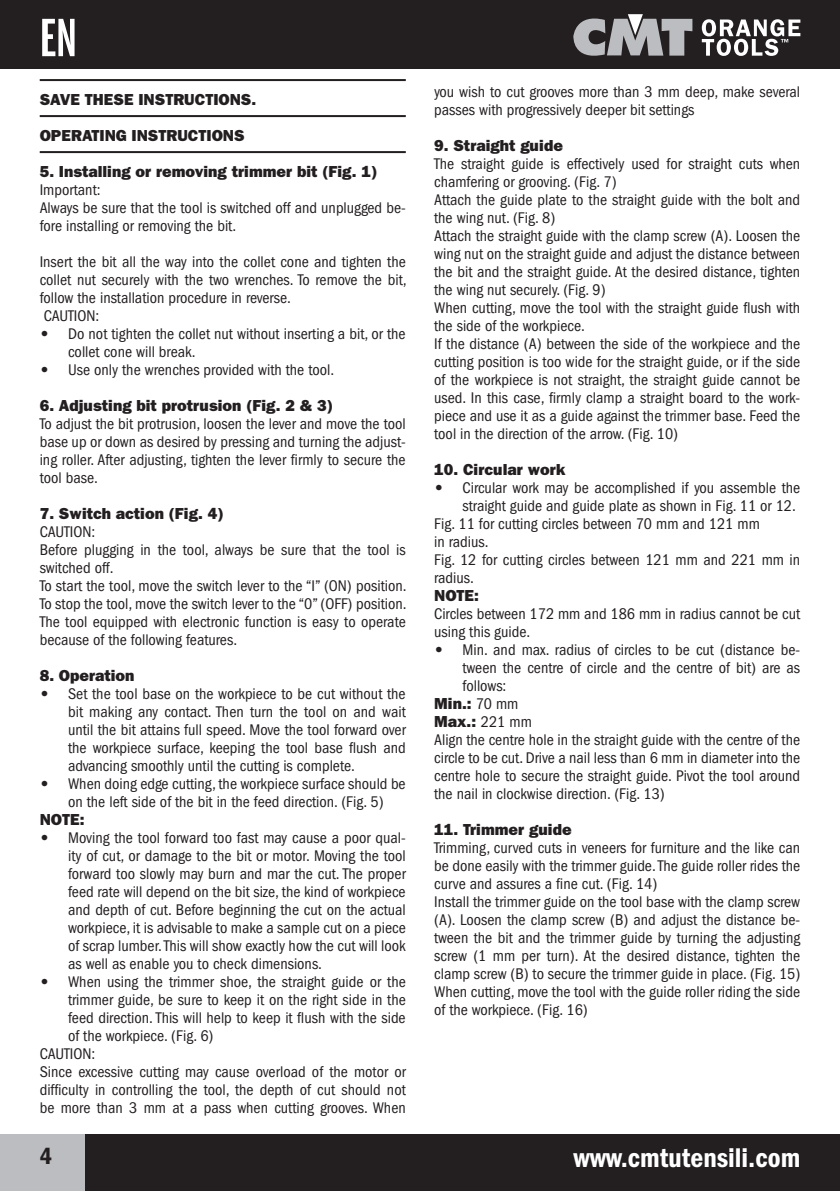
<style>
.page{position:relative;width:840px;height:1191px;background:#fff}
.page>*{position:absolute;margin:0;border:0;box-sizing:border-box;transform-origin:0 0}
.t1{font:56px "Franklin Gothic Demi X Cmpr";color:#fff}
.t2{font:600 condensed 28px "Franklin Gothic";color:#fff}
.t3{font:600 condensed 24px "Franklin Gothic";color:#231f20}
.t4{font:condensed 16px/18px "Franklin Gothic";color:#231f20}
.t5{font:800 16px "Franklin Gothic";color:#231f20}
.s1{font-weight:800;font-stretch:normal}
.s2{font-weight:400;font-stretch:condensed}
</style>
<div class="page">
<div style="left:0;top:0;width:839px;height:68px;background:#231f20"></div>
<svg style="left:701px;top:19px;width:99px;height:37px"></svg>
<svg style="left:573px;top:14px;width:119px;height:42px"></svg>
<div style="left:0;top:1134px;width:85px;height:57px;background:#bcbdc0"></div>
<div style="left:85px;top:1134px;width:754px;height:57px;background:#231f20"></div>
<hr style="left:40px;top:79px;width:365px;height:2px;background:#231f20">
<hr style="left:40px;top:115px;width:365px;height:2px;background:#231f20">
<hr style="left:40px;top:151px;width:365px;height:2px;background:#231f20">
<h1 class="t1" style="left:40px;top:7px;width:39px">EN</h1>
<p class="t5" style="left:40px;top:90px;width:218px">SAVE THESE INSTRUCTIONS.</p>
<p class="t5" style="left:40px;top:126px;width:206px">OPERATING INSTRUCTIONS</p>
<p class="t5" style="left:40px;top:162px;width:339px">5. Installing or removing trimmer bit (Fig. 1)</p>
<p class="t4" style="left:40px;top:181px;width:367px">Important:<br>Always be sure that the tool is switched off and unplugged be&shy;fore installing or removing the bit.</p>
<p class="t4" style="left:40px;top:253px;width:368px">Insert the bit all the way into the collet cone and tighten the collet nut securely with the two wrenches. To remove the bit, follow the installation procedure in reverse.<br>CAUTION:</p>
<p class="t4" style="left:68px;top:325px;width:339px;text-indent:-28px"><span class="s1">•</span> Do not tighten the collet nut without inserting a bit, or the collet cone will break.</p>
<p class="t4" style="left:40px;top:361px;width:296px"><span class="s1">•</span> Use only the wrenches provided with the tool.</p>
<p class="t5" style="left:40px;top:396px;width:294px">6. Adjusting bit protrusion (Fig. 2 &amp; 3)</p>
<p class="t4" style="left:40px;top:415px;width:367px;text-align:justify">To adjust the bit protrusion, loosen the lever and move the tool base up or down as desired by pressing and turning the adjust&shy;ing roller. After adjusting, tighten the lever firmly to secure the tool base.</p>
<p class="t5" style="left:40px;top:504px;width:185px">7. Switch action (Fig. 4)</p>
<p class="t4" style="left:40px;top:523px;width:368px">CAUTION:<br>Before plugging in the tool, always be sure that the tool is switched off.<br>To start the tool, move the switch lever to the “I” (ON) position.<br>To stop the tool, move the switch lever to the “0” (OFF) position.<br>The tool equipped with electronic function is easy to operate because of the following features.</p>
<p class="t5" style="left:40px;top:666px;width:96px">8. Operation</p>
<p class="t4" style="left:68px;top:685px;width:339px;text-align:justify;text-indent:-28px"><span class="s1">•</span> Set the tool base on the workpiece to be cut without the bit making any contact. Then turn the tool on and wait until the bit attains full speed. Move the tool forward over the workpiece surface, keeping the tool base flush and advancing smoothly until the cutting is complete.</p>
<p class="t4" style="left:40px;top:775px;width:367px;text-align:center"><span class="s1">•</span> When doing edge cutting, the workpiece surface should be on the left side of the bit in the feed direction. (Fig. 5)</p>
<p class="t5" style="left:40px;top:810px;width:46px">NOTE:</p>
<p class="t4" style="left:68px;top:829px;width:339px;text-align:justify;text-indent:-28px"><span class="s1">•</span> Moving the tool forward too fast may cause a poor qual&shy;ity of cut, or damage to the bit or motor. Moving the tool forward too slowly may burn and mar the cut. The proper feed rate will depend on the bit size, the kind of workpiece and depth of cut. Before beginning the cut on the actual workpiece, it is advisable to make a sample cut on a piece of scrap lumber. This will show exactly how the cut will look as well as enable you to check dimensions.</p>
<p class="t4" style="left:40px;top:973px;width:367px"><span class="s1">•</span> When using the trimmer shoe, the straight guide or the</p>
<p class="t4" style="left:68px;top:991px;width:339px">trimmer guide, be sure to keep it on the right side in the</p>
<p class="t4" style="left:68px;top:1009px;width:339px">feed direction. This will help to keep it flush with the side</p>
<p class="t4" style="left:68px;top:1027px;width:147px">of the workpiece. (Fig. 6)</p>
<p class="t4" style="left:40px;top:1045px;width:57px">CAUTION:</p>
<p class="t4" style="left:40px;top:1063px;width:367px">Since excessive cutting may cause overload of the motor or</p>
<p class="t4" style="left:40px;top:1081px;width:367px">difficulty in controlling the tool, the depth of cut should not</p>
<p class="t4" style="left:40px;top:1099px;width:367px">be more than 3 mm at a pass when cutting grooves. When</p>
<p class="t4" style="left:434px;top:83px;width:367px">you wish to cut grooves more than 3 mm deep, make several passes with progressively deeper bit settings</p>
<p class="t5" style="left:434px;top:136px;width:130px">9. Straight guide</p>
<p class="t4" style="left:434px;top:155px;width:367px">The straight guide is effectively used for straight cuts when chamfering or grooving. (Fig. 7)<br>Attach the guide plate to the straight guide with the bolt and the wing nut. (Fig. 8)<br>Attach the straight guide with the clamp screw (A). Loosen the wing nut on the straight guide and adjust the distance between the bit and the straight guide. At the desired distance, tighten the wing nut securely. (Fig. 9)<br>When cutting, move the tool with the straight guide flush with the side of the workpiece.<br>If the distance (A) between the side of the workpiece and the cutting position is too wide for the straight guide, or if the side of the workpiece is not straight, the straight guide cannot be used. In this case, firmly clamp a straight board to the work&shy;piece and use it as a guide against the trimmer base. Feed the tool in the direction of the arrow. (Fig. 10)</p>
<p class="t5" style="left:434px;top:460px;width:133px">10. Circular work</p>
<p class="t4" style="left:434px;top:479px;width:367px"><span class="s1">•</span> Circular work may be accomplished if you assemble the</p>
<p class="t4" style="left:462px;top:497px;width:334px">straight guide and guide plate as shown in Fig. 11 or 12.</p>
<p class="t4" style="left:434px;top:515px;width:327px">Fig. 11 for cutting circles between 70 mm and 121 mm</p>
<p class="t4" style="left:434px;top:533px;width:56px">in radius.</p>
<p class="t4" style="left:434px;top:551px;width:367px">Fig. 12 for cutting circles between 121 mm and 221 mm in</p>
<p class="t4" style="left:434px;top:569px;width:41px">radius.</p>
<p class="t5" style="left:434px;top:586px;width:46px">NOTE:</p>
<p class="t4" style="left:434px;top:605px;width:367px">Circles between 172 mm and 186 mm in radius cannot be cut using this guide.</p>
<p class="t4" style="left:434px;top:641px;width:367px"><span class="s1">•</span> Min. and max. radius of circles to be cut (distance be-</p>
<p class="t4" style="left:462px;top:659px;width:339px">tween the centre of circle and the centre of bit) are as</p>
<p class="t4" style="left:462px;top:677px;width:45px">follows:</p>
<p class="t5" style="left:434px;top:694px;width:86px">Min.: <span class="s2">70 mm</span></p>
<p class="t5" style="left:434px;top:712px;width:99px">Max.: <span class="s2">221 mm</span></p>
<p class="t4" style="left:434px;top:731px;width:367px">Align the centre hole in the straight guide with the centre of the</p>
<p class="t4" style="left:434px;top:749px;width:367px">circle to be cut. Drive a nail less than 6 mm in diameter into the</p>
<p class="t4" style="left:434px;top:767px;width:367px">centre hole to secure the straight guide. Pivot the tool around</p>
<p class="t4" style="left:434px;top:785px;width:232px">the nail in clockwise direction. (Fig. 13)</p>
<p class="t5" style="left:434px;top:820px;width:139px">11. Trimmer guide</p>
<p class="t4" style="left:434px;top:839px;width:367px">Trimming, curved cuts in veneers for furniture and the like can be done easily with the trimmer guide. The guide roller rides the curve and assures a fine cut. (Fig. 14)<br>Install the trimmer guide on the tool base with the clamp screw (A). Loosen the clamp screw (B) and adjust the distance be&shy;tween the bit and the trimmer guide by turning the adjusting screw (1 mm per turn). At the desired distance, tighten the clamp screw (B) to secure the trimmer guide in place. (Fig. 15)<br>When cutting, move the tool with the guide roller riding the side of the workpiece. (Fig. 16)</p>
<h3 class="t3" style="left:40px;top:1142px;width:14px">4</h3>
<h2 class="t2" style="left:573px;top:1141px;width:228px">www.cmtutensili.com</h2>
</div>
